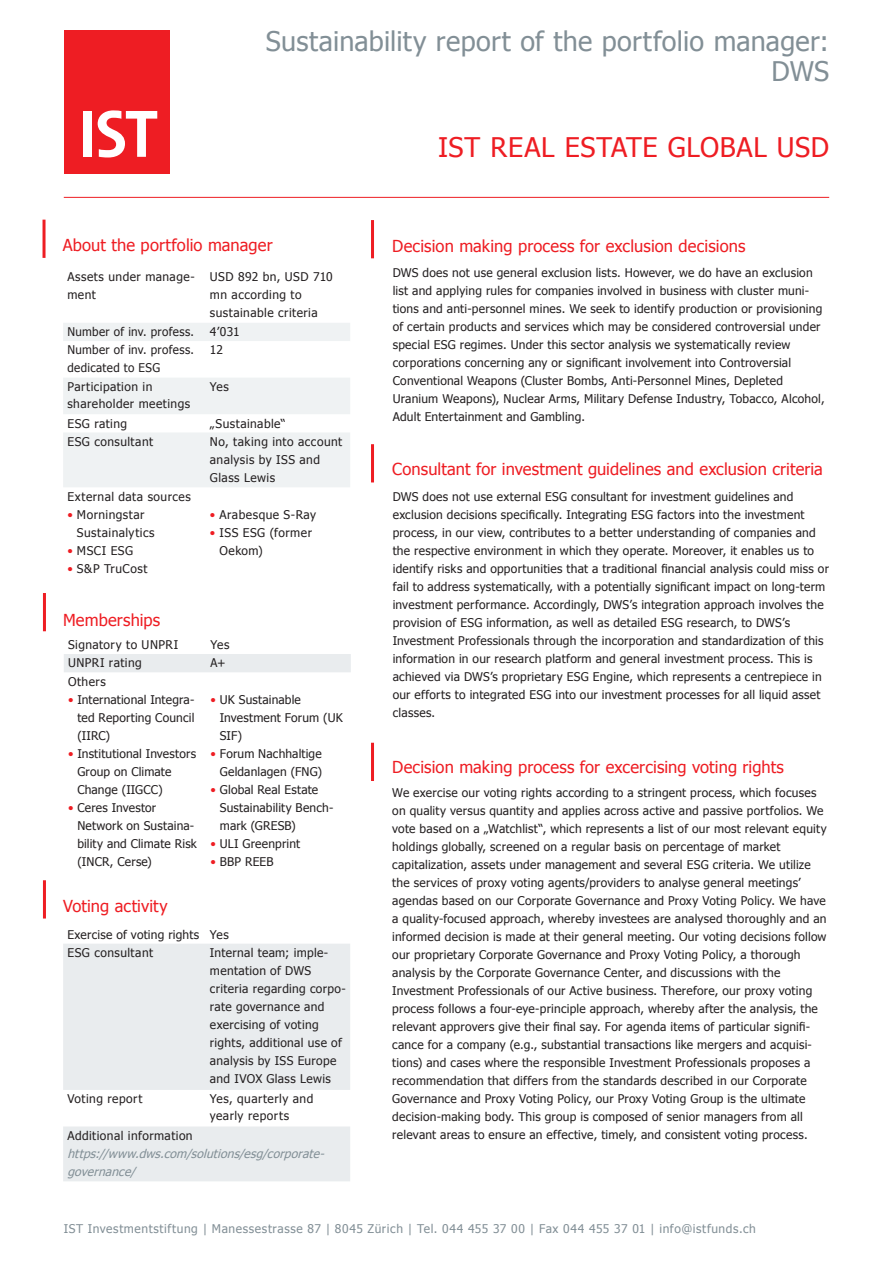
<style>
.page{position:relative;width:893px;height:1263px;background:#fff}
.page>*{position:absolute;margin:0;border:0;box-sizing:border-box;transform-origin:0 0}
.t1{font:27px/30px "Tahoma";letter-spacing:.01em;color:#828f96;text-align:right}
.t2{font:27px "Tahoma";letter-spacing:.025em;color:#ee1d23}
.Lead{font:16.5px "Tahoma";letter-spacing:.005em;color:#ee1d23}
.Lead-2{font:12px/18px "Tahoma";letter-spacing:.02em;color:#231f20}
.Grundtext{font:12px/18px "Tahoma";letter-spacing:.03em;color:#231f20}
.t3{font:12px "Tahoma";letter-spacing:.05em;color:#828f96}
.Grundtext-2{font:italic 12px/18px "Tahoma";color:#828f96}
.Grundtext-3{font:12px/18px "Tahoma";letter-spacing:.01em;color:#231f20;text-align:right}
.s1{color:#ee1d23}
</style>
<div class="page">
<div style="left:65px;top:31px;width:105px;height:143px;background:#ee1d23"></div>
<div style="left:83px;top:111px;width:9px;height:46px;background:#fff"></div>
<svg style="left:98px;top:110px;width:59px;height:47px"></svg>
<hr style="left:64px;top:197px;width:765px;height:1px;background:#ee1d23">
<hr style="left:371px;top:743px;width:3px;height:38px;background:#ee1d23">
<svg style="left:63px;top:323px;width:287px;height:164px;fill:#eff2f3"></svg>
<div style="left:64px;top:654px;width:287px;height:18px;background:#e9ecee"></div>
<hr style="left:43px;top:593px;width:3px;height:38px;background:#ee1d23">
<hr style="left:43px;top:220px;width:3px;height:38px;background:#ee1d23">
<hr style="left:371px;top:220px;width:3px;height:38px;background:#ee1d23">
<hr style="left:371px;top:444px;width:3px;height:38px;background:#ee1d23">
<svg style="left:63px;top:944px;width:287px;height:237px;fill:#e9ecee"></svg>
<hr style="left:43px;top:880px;width:3px;height:38px;background:#ee1d23">
<h1 class="t1" style="left:266px;top:25px;width:565px">Sustainability report of the portfolio manager:<br>DWS</h1>
<p class="Lead" style="left:63px;top:234px;width:211px">About the portfolio manager</p>
<p class="Grundtext" style="left:67px;top:267px;width:129px">Assets under manage&shy;ment</p>
<p class="Grundtext" style="left:210px;top:267px;width:124px">USD 892 bn, USD 710 mn according to sustainable criteria</p>
<p class="Grundtext" style="left:67px;top:322px;width:128px">Number of inv. profess.</p>
<p class="Grundtext" style="left:210px;top:322px;width:31px">4’031</p>
<p class="Grundtext" style="left:67px;top:341px;width:128px">Number of inv. profess. dedicated to ESG</p>
<p class="Grundtext" style="left:210px;top:341px;width:15px">12</p>
<p class="Grundtext" style="left:67px;top:378px;width:124px;line-height:16.5px">Participation in shareholder meetings</p>
<p class="Grundtext" style="left:210px;top:377px;width:20px">Yes</p>
<p class="Grundtext" style="left:67px;top:414px;width:61px">ESG rating</p>
<p class="Grundtext" style="left:210px;top:414px;width:77px">„Sustainable“</p>
<p class="Grundtext" style="left:67px;top:432px;width:87px">ESG consultant</p>
<p class="Grundtext" style="left:210px;top:432px;width:134px">No, taking into account analysis by ISS and<br>Glass Lewis</p>
<p class="Grundtext" style="left:67px;top:487px;width:125px">External data sources</p>
<p class="Grundtext" style="left:77px;top:505px;width:79px;text-indent:-10px"><span class="s1">•</span> Morningstar<br>Sustainalytics</p>
<p class="Grundtext" style="left:67px;top:541px;width:67px"><span class="s1">•</span> MSCI ESG</p>
<p class="Grundtext" style="left:67px;top:559px;width:81px"><span class="s1">•</span> S&amp;P TruCost</p>
<p class="Grundtext" style="left:210px;top:505px;width:108px"><span class="s1">•</span> Arabesque S-Ray</p>
<p class="Grundtext" style="left:219px;top:523px;width:94px;text-indent:-10px"><span class="s1">•</span> ISS ESG (former<br>Oekom)</p>
<p class="Lead" style="left:63px;top:609px;width:99px">Memberships</p>
<p class="Grundtext" style="left:68px;top:635px;width:112px">Signatory to UNPRI</p>
<p class="Grundtext" style="left:211px;top:635px;width:20px">Yes</p>
<p class="Grundtext" style="left:68px;top:653px;width:75px">UNPRI rating</p>
<p class="Grundtext" style="left:211px;top:653px;width:17px">A+</p>
<p class="Grundtext" style="left:68px;top:672px;width:39px">Others</p>
<p class="Grundtext" style="left:77px;top:690px;width:119px;text-align:justify;text-indent:-9px"><span class="s1">•</span> International Integra&shy;ted Reporting Council (IIRC)</p>
<p class="Grundtext" style="left:77px;top:744px;width:120px;text-indent:-9px"><span class="s1">•</span> Institutional Investors<br>Group on Climate<br>Change (IIGCC)</p>
<p class="Grundtext" style="left:77px;top:798px;width:121px;text-indent:-9px"><span class="s1">•</span> Ceres Investor<br>Network on Sustaina&shy;bility and Climate Risk (INCR, Cerse)</p>
<p class="Grundtext" style="left:220px;top:690px;width:124px;text-indent:-9px"><span class="s1">•</span> UK Sustainable<br>Investment Forum (UK<br>SIF)</p>
<p class="Grundtext-3" style="left:211px;top:744px;width:113px"><span class="s1">•</span> Forum Nachhaltige<br>Geldanlagen (FNG)</p>
<p class="Grundtext" style="left:220px;top:780px;width:115px;text-indent:-9px"><span class="s1">•</span> Global Real Estate<br>Sustainability Bench&shy;mark (GRESB)</p>
<p class="Grundtext" style="left:211px;top:834px;width:91px"><span class="s1">•</span> ULI Greenprint</p>
<p class="Grundtext" style="left:211px;top:852px;width:64px"><span class="s1">•</span> BBP REEB</p>
<p class="Lead" style="left:63px;top:895px;width:106px">Voting activity</p>
<p class="Grundtext" style="left:67px;top:925px;width:133px">Exercise of voting rights</p>
<p class="Grundtext" style="left:210px;top:925px;width:20px">Yes</p>
<p class="Grundtext" style="left:67px;top:943px;width:87px">ESG consultant</p>
<p class="Grundtext" style="left:210px;top:943px;width:137px">Internal team; imple&shy;mentation of DWS criteria regarding corpo&shy;rate governance and exercising of voting rights, additional use of analysis by ISS Europe and IVOX Glass Lewis</p>
<p class="Grundtext" style="left:67px;top:1089px;width:76px">Voting report</p>
<p class="Grundtext" style="left:210px;top:1090px;width:105px;line-height:16.5px">Yes, quarterly and yearly reports</p>
<p class="Grundtext" style="left:67px;top:1126px;width:127px">Additional information</p>
<p class="Grundtext-2" style="left:67px;top:1144px;width:262px">https://www.dws.com/solutions/esg/corporate&shy;governance/</p>
<h1 class="t2" style="left:438px;top:129px;width:393px">IST REAL ESTATE GLOBAL USD</h1>
<p class="Lead" style="left:392px;top:235px;width:355px">Decision making process for exclusion decisions</p>
<p class="Lead-2" style="left:393px;top:263px;width:433px">DWS does not use general exclusion lists. However, we do have an exclusion list and applying rules for companies involved in business with cluster muni&shy;tions and anti-personnel mines. We seek to identify production or provisioning of certain products and services which may be considered controversial under special ESG regimes. Under this sector analysis we systematically review corporations concerning any or significant involvement into Controversial Conventional Weapons (Cluster Bombs, Anti-Personnel Mines, Depleted Uranium Weapons), Nuclear Arms, Military Defense Industry, Tobacco, Alcohol, Adult Entertainment and Gambling.</p>
<p class="Lead" style="left:392px;top:458px;width:432px">Consultant for investment guidelines and exclusion criteria</p>
<p class="Lead-2" style="left:393px;top:487px;width:438px">DWS does not use external ESG consultant for investment guidelines and exclusion decisions specifically. Integrating ESG factors into the investment process, in our view, contributes to a better understanding of companies and the respective environment in which they operate. Moreover, it enables us to identify risks and opportunities that a traditional financial analysis could miss or fail to address systematically, with a potentially significant impact on long-term investment performance. Accordingly, DWS’s integration approach involves the provision of ESG information, as well as detailed ESG research, to DWS’s Investment Professionals through the incorporation and standardization of this information in our research platform and general investment process. This is achieved via DWS’s proprietary ESG Engine, which represents a centrepiece in our efforts to integrated ESG into our investment processes for all liquid asset classes.</p>
<p class="Lead" style="left:392px;top:756px;width:393px">Decision making process for excercising voting rights</p>
<p class="Lead-2" style="left:392px;top:783px;width:436px">We exercise our voting rights according to a stringent process, which focuses on quality versus quantity and applies across active and passive portfolios. We vote based on a „Watchlist“, which represents a list of our most relevant equity holdings globally, screened on a regular basis on percentage of market capitalization, assets under management and several ESG criteria. We utilize the services of proxy voting agents/providers to analyse general meetings’ agendas based on our Corporate Governance and Proxy Voting Policy. We have a quality-focused approach, whereby investees are analysed thoroughly and an informed decision is made at their general meeting. Our voting decisions follow our proprietary Corporate Governance and Proxy Voting Policy, a thorough analysis by the Corporate Governance Center, and discussions with the Investment Professionals of our Active business. Therefore, our proxy voting process follows a four-eye-principle approach, whereby after the analysis, the relevant approvers give their final say. For agenda items of particular signifi&shy;cance for a company (e.g., substantial transactions like mergers and acquisi&shy;tions) and cases where the responsible Investment Professionals proposes a recommendation that differs from the standards described in our Corporate Governance and Proxy Voting Policy, our Proxy Voting Group is the ultimate decision-making body. This group is composed of senior managers from all relevant areas to ensure an effective, timely, and consistent voting process.</p>
<p class="t3" style="left:64px;top:1220px;width:694px">IST Investmentstiftung | Manessestrasse 87 | 8045 Zürich | Tel. 044 455 37 00 | Fax 044 455 37 01 | info@istfunds.ch</p>
</div>
